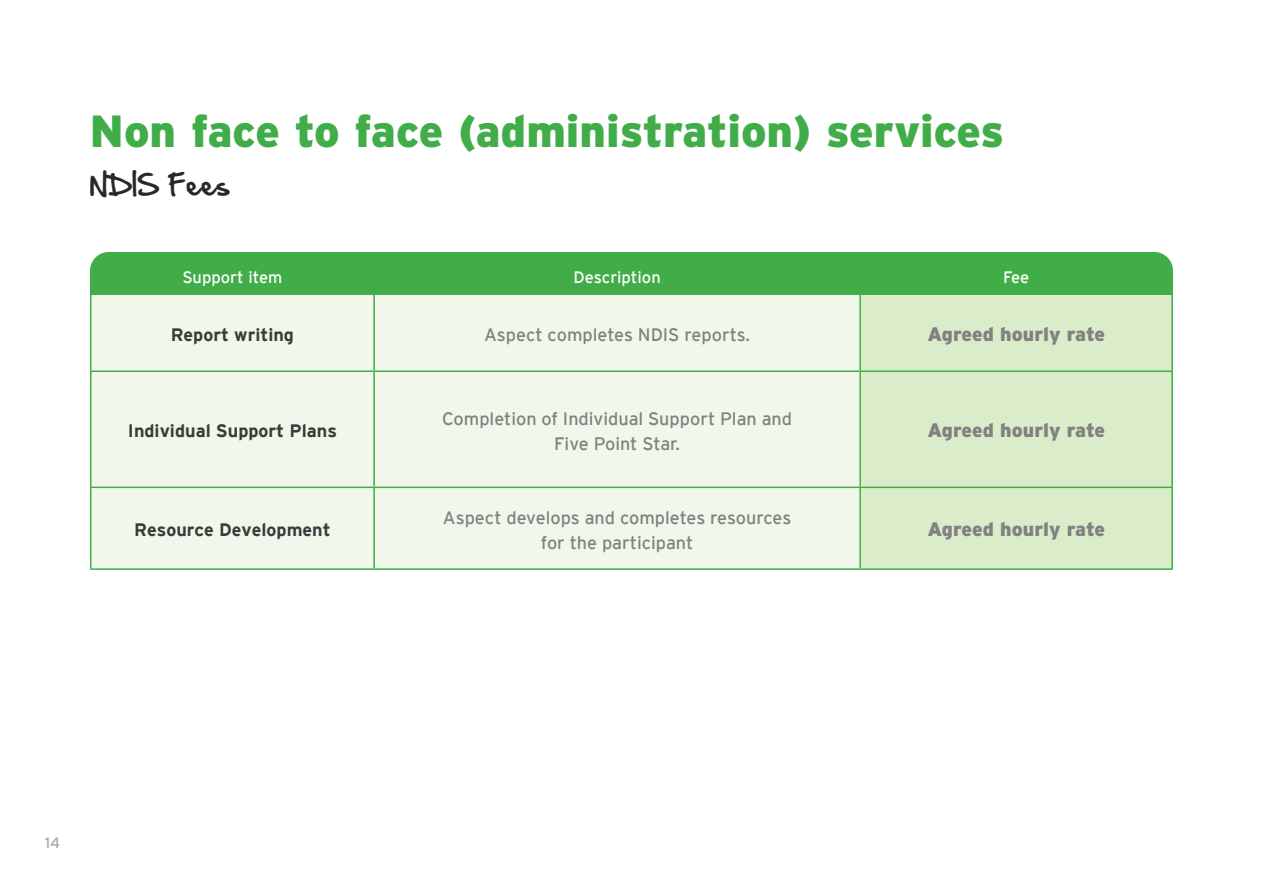
<style>
.page{position:relative;width:1263px;height:893px;background:#fff}
.page>*{position:absolute;margin:0;border:0;box-sizing:border-box;transform-origin:0 0}
.t1{font:900 45px "Interstate";color:#41ad49}
.t2{font:25.5px "Hand Of Sean";color:#282828}
.t3{font:900 19.5px "Interstate";color:#818181}
.t4{font:18px/25.5px "Interstate";color:#818181;text-align:center}
.t5{font:700 18px "Interstate";color:#3a3b3b}
.t6{font:16.5px "Interstate";color:#fff}
.t7{font:15px "Interstate";color:#a8a8a8}
</style>
<div class="page">
<div style="left:91px;top:253px;width:1081px;height:104px;background:#41ad49;border-radius:18px"></div>
<div style="left:90px;top:252px;width:1083px;height:106px;border:2px solid #41ad49;border-radius:18px"></div>
<div style="left:92px;top:295px;width:767px;height:273px;background:#f1f8eb"></div>
<div style="left:861px;top:295px;width:310px;height:273px;background:#dbeccb"></div>
<hr style="left:90px;top:293px;width:284px;height:2px;background:#41ad49">
<hr style="left:90px;top:295px;width:2px;height:75px;background:#41ad49">
<hr style="left:373px;top:295px;width:2px;height:75px;background:#41ad49">
<hr style="left:860px;top:293px;width:313px;height:2px;background:#41ad49">
<hr style="left:859px;top:295px;width:2px;height:75px;background:#41ad49">
<hr style="left:1171px;top:295px;width:2px;height:75px;background:#41ad49">
<hr style="left:90px;top:370px;width:284px;height:2px;background:#41ad49">
<hr style="left:90px;top:372px;width:2px;height:115px;background:#41ad49">
<hr style="left:374px;top:370px;width:486px;height:2px;background:#41ad49">
<hr style="left:373px;top:372px;width:2px;height:115px;background:#41ad49">
<hr style="left:860px;top:370px;width:313px;height:2px;background:#41ad49">
<hr style="left:859px;top:372px;width:2px;height:115px;background:#41ad49">
<hr style="left:1171px;top:372px;width:2px;height:115px;background:#41ad49">
<hr style="left:90px;top:487px;width:284px;height:1px;background:#41ad49">
<hr style="left:90px;top:488px;width:2px;height:80px;background:#41ad49">
<hr style="left:374px;top:487px;width:486px;height:1px;background:#41ad49">
<hr style="left:373px;top:488px;width:2px;height:80px;background:#41ad49">
<hr style="left:860px;top:487px;width:313px;height:1px;background:#41ad49">
<hr style="left:859px;top:488px;width:2px;height:80px;background:#41ad49">
<hr style="left:1171px;top:488px;width:2px;height:80px;background:#41ad49">
<hr style="left:90px;top:568px;width:284px;height:2px;background:#41ad49">
<hr style="left:374px;top:568px;width:486px;height:2px;background:#41ad49">
<hr style="left:860px;top:568px;width:313px;height:2px;background:#41ad49">
<h1 class="t1" style="left:90px;top:105px;width:916px">Non face to face (administration) services</h1>
<h2 class="t2" style="left:90px;top:162px;width:142px">NDIS Fees</h2>
<p class="t6" style="left:182px;top:268px;width:101px">Support item</p>
<p class="t6" style="left:573px;top:268px;width:89px">Description</p>
<p class="t6" style="left:1003px;top:268px;width:28px">Fee</p>
<p class="t5" style="left:171px;top:325px;width:125px">Report writing</p>
<p class="t4" style="left:484px;top:322px;width:268px">Aspect completes NDIS reports.</p>
<p class="t3" style="left:927px;top:322px;width:179px">Agreed hourly rate</p>
<p class="t5" style="left:128px;top:421px;width:211px">Individual Support Plans</p>
<p class="t5" style="left:134px;top:520px;width:198px">Resource Development</p>
<p class="t4" style="left:442px;top:405px;width:351px">Completion of Individual Support Plan and<br>Five Point Star.</p>
<p class="t3" style="left:927px;top:419px;width:179px">Agreed hourly rate</p>
<p class="t4" style="left:443px;top:504px;width:350px">Aspect develops and completes resources for the participant</p>
<p class="t3" style="left:927px;top:518px;width:179px">Agreed hourly rate</p>
<p class="t7" style="left:45px;top:834px;width:17px">14</p>
</div>
